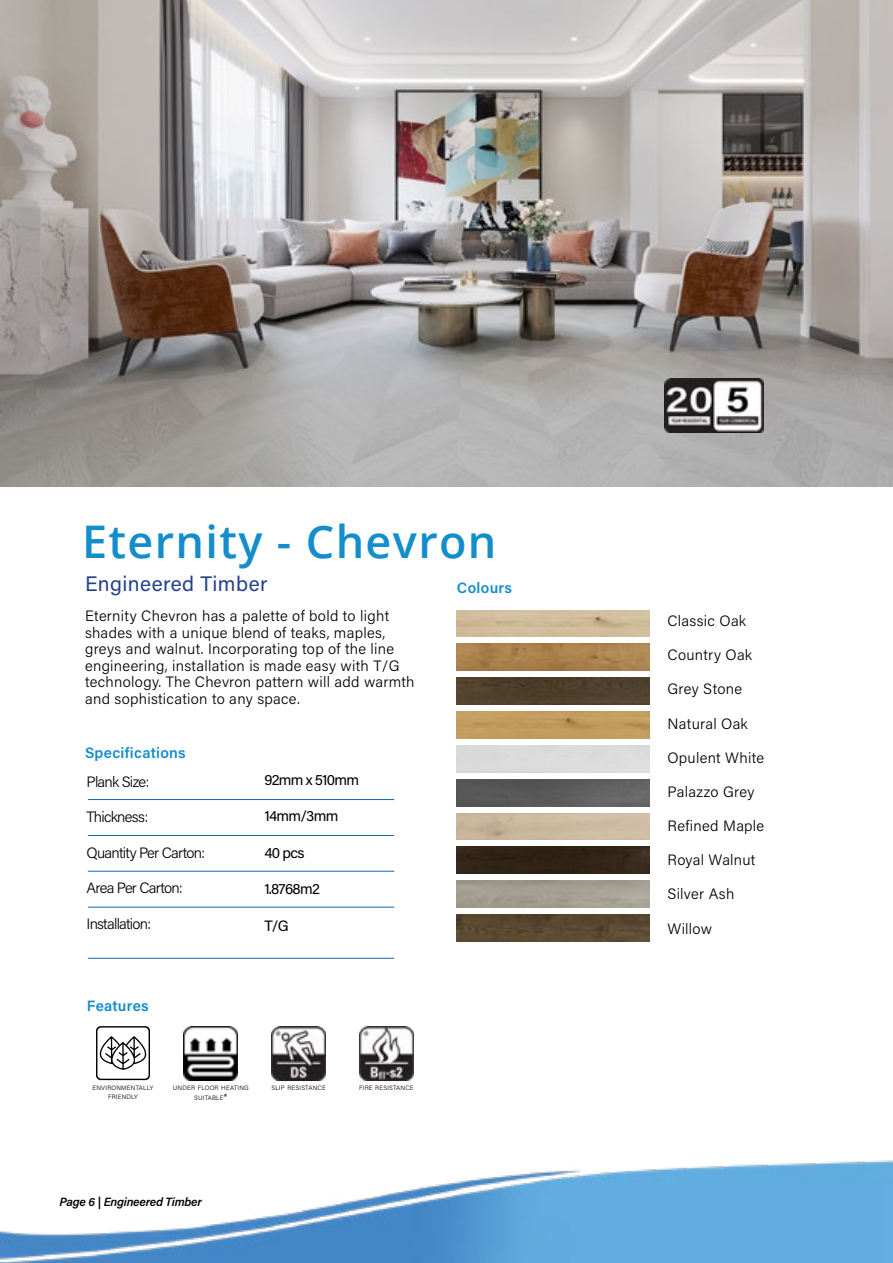
<style>
.page{position:relative;width:893px;height:1263px;background:#fff}
.page>*{position:absolute;margin:0;border:0;box-sizing:border-box;transform-origin:0 0}
.t1{font:600 45px "Open Sans";letter-spacing:.03em;color:#148dcd}
.t2{font:21px "Acumin Pro";letter-spacing:.02em;color:#25408f}
.t3{font:300 15px/16.5px "Acumin Pro";letter-spacing:.02em;color:#000}
.t4{font:300 15px "Acumin Pro";letter-spacing:-.05em;color:#000}
.t5{font:15px "Acumin Pro";letter-spacing:-.05em;color:#000}
.t6{font:600 15px "Acumin Pro";letter-spacing:.02em;color:#148dcd}
.t7{font:italic 600 12px "Acumin Pro";letter-spacing:-.02em;color:#000}
.t8{font:300 6.3px/9px "Acumin Pro";letter-spacing:.03em;color:#000;text-align:center}
.s1{font-size:9px}
</style>
<div class="page">
<svg style="left:96px;top:1026px;width:54px;height:54px"></svg>
<img style="left:184px;top:1026px;width:54px;height:54px">
<img style="left:272px;top:1026px;width:54px;height:54px">
<img style="left:359px;top:1026px;width:54px;height:54px">
<img style="left:0;top:0;width:893px;height:487px">
<img style="left:665px;top:378px;width:99px;height:54px">
<img style="left:457px;top:678px;width:192px;height:26px">
<img style="left:457px;top:610px;width:192px;height:27px">
<img style="left:457px;top:644px;width:192px;height:27px">
<img style="left:457px;top:779px;width:192px;height:27px">
<img style="left:457px;top:712px;width:192px;height:26px">
<img style="left:457px;top:847px;width:192px;height:27px">
<img style="left:457px;top:914px;width:192px;height:27px">
<hr style="left:88px;top:799px;width:306px;height:1px;background:#1268b3">
<hr style="left:88px;top:835px;width:306px;height:1px;background:#1268b3">
<hr style="left:88px;top:871px;width:306px;height:1px;background:#1268b3">
<hr style="left:88px;top:907px;width:306px;height:1px;background:#1268b3">
<hr style="left:88px;top:958px;width:306px;height:1px;background:#1268b3">
<img style="left:0;top:1160px;width:893px;height:103px">
<h1 class="t1" style="left:82px;top:511px;width:416px">Eternity - Chevron</h1>
<h2 class="t2" style="left:85px;top:569px;width:184px">Engineered Timber</h2>
<p class="t3" style="left:85px;top:607px;width:331px">Eternity Chevron has a palette of bold to light shades with a unique blend of teaks, maples, greys and walnut. Incorporating top of the line engineering, installation is made easy with T/G technology. The Chevron pattern will add warmth and sophistication to any space.</p>
<p class="t6" style="left:85px;top:742px;width:102px">Specifications</p>
<p class="t4" style="left:87px;top:771px;width:64px">Plank Size:</p>
<p class="t4" style="left:87px;top:806px;width:63px">Thickness:</p>
<p class="t4" style="left:87px;top:842px;width:120px">Quantity Per Carton:</p>
<p class="t4" style="left:87px;top:877px;width:98px">Area Per Carton:</p>
<p class="t4" style="left:87px;top:913px;width:66px">Installation:</p>
<p class="t6" style="left:87px;top:995px;width:64px">Features</p>
<p class="t5" style="left:264px;top:769px;width:96px">92mm x 510mm</p>
<p class="t5" style="left:264px;top:806px;width:76px">14mm/3mm</p>
<p class="t5" style="left:264px;top:842px;width:42px">40 pcs</p>
<p class="t5" style="left:264px;top:879px;width:57px">1.8768m2</p>
<p class="t5" style="left:264px;top:915px;width:26px">T/G</p>
<p class="t8" style="left:93px;top:1082px;width:62px">ENVIRONMENTALLY<br>FRIENDLY</p>
<p class="t8" style="left:173px;top:1082px;width:77px;line-height:10.5px">UNDER FLOOR HEATING<br>SUITABLE<span class="s1">*</span></p>
<p class="t8" style="left:271px;top:1082px;width:56px">SLIP RESISTANCE</p>
<p class="t8" style="left:359px;top:1082px;width:56px">FIRE RESISTANCE</p>
<p class="t7" style="left:60px;top:1193px;width:144px">Page 6 | Engineered Timber</p>
<p class="t6" style="left:457px;top:577px;width:57px">Colours</p>
<p class="t3" style="left:667px;top:612px;width:80px">Classic Oak</p>
<p class="t3" style="left:667px;top:646px;width:86px">Country Oak</p>
<p class="t3" style="left:667px;top:680px;width:76px">Grey Stone</p>
<p class="t3" style="left:667px;top:714px;width:82px">Natural Oak</p>
<p class="t3" style="left:667px;top:749px;width:98px">Opulent White</p>
<p class="t3" style="left:667px;top:783px;width:88px">Palazzo Grey</p>
<p class="t3" style="left:667px;top:817px;width:98px">Refined Maple</p>
<p class="t3" style="left:667px;top:851px;width:90px">Royal Walnut</p>
<p class="t3" style="left:667px;top:885px;width:68px">Silver Ash</p>
<p class="t3" style="left:667px;top:919px;width:46px">Willow</p>
</div>
